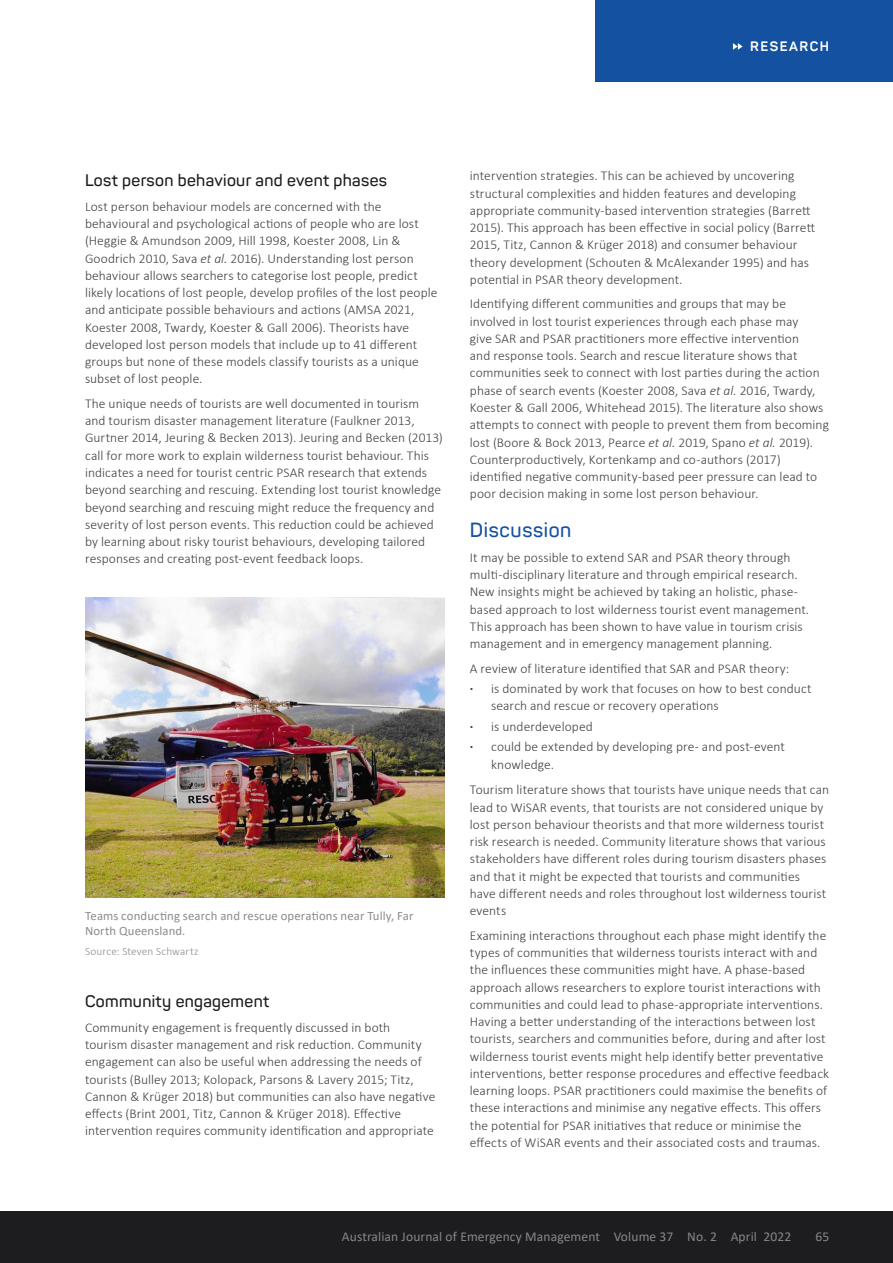
<style>
.page{position:relative;width:893px;height:1263px;background:#fff}
.page>*{position:absolute;margin:0;border:0;box-sizing:border-box;transform-origin:0 0}
.t1{font:600 20.25px "Panton";letter-spacing:.03em;color:#1452a1}
.t2{font:600 16.5px "Panton";letter-spacing:.02em;color:#1d1d1f}
.t3{font:300 13.5px/17.2px "Calibri";letter-spacing:.005em;color:#414042}
.t4{font:13.5px "Calibri";letter-spacing:.01em;color:#868788}
.t5{font:700 13.5px "Panton";letter-spacing:.11em;color:#fff}
.t6{font:12.75px/15px "Calibri";letter-spacing:.01em;color:#8a8c8e}
.t7{font:300 11.25px "Calibri";letter-spacing:.015em;color:#8a8c8e}
.s1{font-style:italic}
.s2{font-weight:700}
</style>
<div class="page">
<div style="left:596px;top:0;width:297px;height:81px;background:#1452a1"></div>
<svg style="left:733px;top:43px;width:10px;height:7px"></svg>
<div style="left:0;top:1212px;width:893px;height:51px;background:#1d1d1f"></div>
<img style="left:85px;top:598px;width:359px;height:299px">
<p class="t5" style="left:750px;top:38px;width:80px">RESEARCH</p>
<p class="t2" style="left:85px;top:170px;width:304px">Lost person behaviour and event phases</p>
<p class="t3" style="left:85px;top:197px;width:354px">Lost person behaviour models are concerned with the behavioural and psychological actions of people who are lost (Heggie &amp; Amundson 2009, Hill 1998, Koester 2008, Lin &amp; Goodrich 2010, Sava <span class="s1">et al.</span> 2016). Understanding lost person behaviour allows searchers to categorise lost people, predict likely locations of lost people, develop profiles of the lost people and anticipate possible behaviours and actions (AMSA 2021, Koester 2008, Twardy, Koester &amp; Gall 2006). Theorists have developed lost person models that include up to 41 different groups but none of these models classify tourists as a unique subset of lost people.</p>
<p class="t3" style="left:85px;top:395px;width:359px">The unique needs of tourists are well documented in tourism and tourism disaster management literature (Faulkner 2013, Gurtner 2014, Jeuring &amp; Becken 2013). Jeuring and Becken (2013) call for more work to explain wilderness tourist behaviour. This indicates a need for tourist centric PSAR research that extends beyond searching and rescuing. Extending lost tourist knowledge beyond searching and rescuing might reduce the frequency and severity of lost person events. This reduction could be achieved by learning about risky tourist behaviours, developing tailored responses and creating post-event feedback loops.</p>
<p class="t6" style="left:85px;top:908px;width:330px">Teams conducting search and rescue operations near Tully, Far<br>North Queensland.</p>
<p class="t7" style="left:85px;top:944px;width:115px">Source: Steven Schwartz</p>
<p class="t2" style="left:85px;top:991px;width:186px">Community engagement</p>
<p class="t3" style="left:85px;top:1018px;width:352px">Community engagement is frequently discussed in both tourism disaster management and risk reduction. Community engagement can also be useful when addressing the needs of tourists (Bulley 2013; Kolopack, Parsons &amp; Lavery 2015; Titz, Cannon &amp; Krüger 2018) but communities can also have negative effects (Brint 2001, Titz, Cannon &amp; Krüger 2018). Effective intervention requires community identification and appropriate</p>
<p class="t3" style="left:470px;top:167px;width:347px">intervention strategies. This can be achieved by uncovering structural complexities and hidden features and developing appropriate community-based intervention strategies (Barrett 2015). This approach has been effective in social policy (Barrett 2015, Titz, Cannon &amp; Krüger 2018) and consumer behaviour theory development (Schouten &amp; McAlexander 1995) and has potential in PSAR theory development.</p>
<p class="t3" style="left:470px;top:295px;width:361px">Identifying different communities and groups that may be involved in lost tourist experiences through each phase may<br>give SAR and PSAR practitioners more effective intervention<br>and response tools. Search and rescue literature shows that communities seek to connect with lost parties during the action phase of search events (Koester 2008, Sava <span class="s1">et al.</span> 2016, Twardy, Koester &amp; Gall 2006, Whitehead 2015). The literature also shows attempts to connect with people to prevent them from becoming lost (Boore &amp; Bock 2013, Pearce <span class="s1">et al.</span> 2019, Spano <span class="s1">et al.</span> 2019).<br>Counterproductively, Kortenkamp and co-authors (2017) identified negative community-based peer pressure can lead to poor decision making in some lost person behaviour.</p>
<h1 class="t1" style="left:470px;top:517px;width:103px">Discussion</h1>
<p class="t3" style="left:470px;top:548px;width:341px">It may be possible to extend SAR and PSAR theory through multi-disciplinary literature and through empirical research.<br>New insights might be achieved by taking an holistic, phase&shy;based approach to lost wilderness tourist event management.<br>This approach has been shown to have value in tourism crisis management and in emergency management planning.</p>
<p class="t3" style="left:470px;top:658px;width:343px;line-height:20.4px">A review of literature identified that SAR and PSAR theory:<br><span class="s2">·</span> is dominated by work that focuses on how to best conduct</p>
<p class="t3" style="left:470px;top:696px;width:316px;line-height:20.4px;text-indent:21px">search and rescue or recovery operations<br><span class="s2">·</span> is underdeveloped<br><span class="s2">·</span> could be extended by developing pre- and post-event</p>
<p class="t3" style="left:470px;top:751px;width:361px;line-height:25.8px;text-indent:21px">knowledge.<br>Tourism literature shows that tourists have unique needs that can</p>
<p class="t3" style="left:470px;top:798px;width:358px">lead to WiSAR events, that tourists are not considered unique by lost person behaviour theorists and that more wilderness tourist risk research is needed. Community literature shows that various stakeholders have different roles during tourism disasters phases and that it might be expected that tourists and communities have different needs and roles throughout lost wilderness tourist events</p>
<p class="t3" style="left:470px;top:926px;width:361px">Examining interactions throughout each phase might identify the types of communities that wilderness tourists interact with and the influences these communities might have. A phase-based approach allows researchers to explore tourist interactions with communities and could lead to phase-appropriate interventions.<br>Having a better understanding of the interactions between lost tourists, searchers and communities before, during and after lost wilderness tourist events might help identify better preventative interventions, better response procedures and effective feedback learning loops. PSAR practitioners could maximise the benefits of these interactions and minimise any negative effects. This offers the potential for PSAR initiatives that reduce or minimise the effects of WiSAR events and their associated costs and traumas.</p>
<p class="t4" style="left:342px;top:1227px;width:451px">Australian Journal of Emergency Management Volume 37 No. 2 April 2022</p>
<p class="t4" style="left:815px;top:1227px;width:15px">65</p>
</div>
